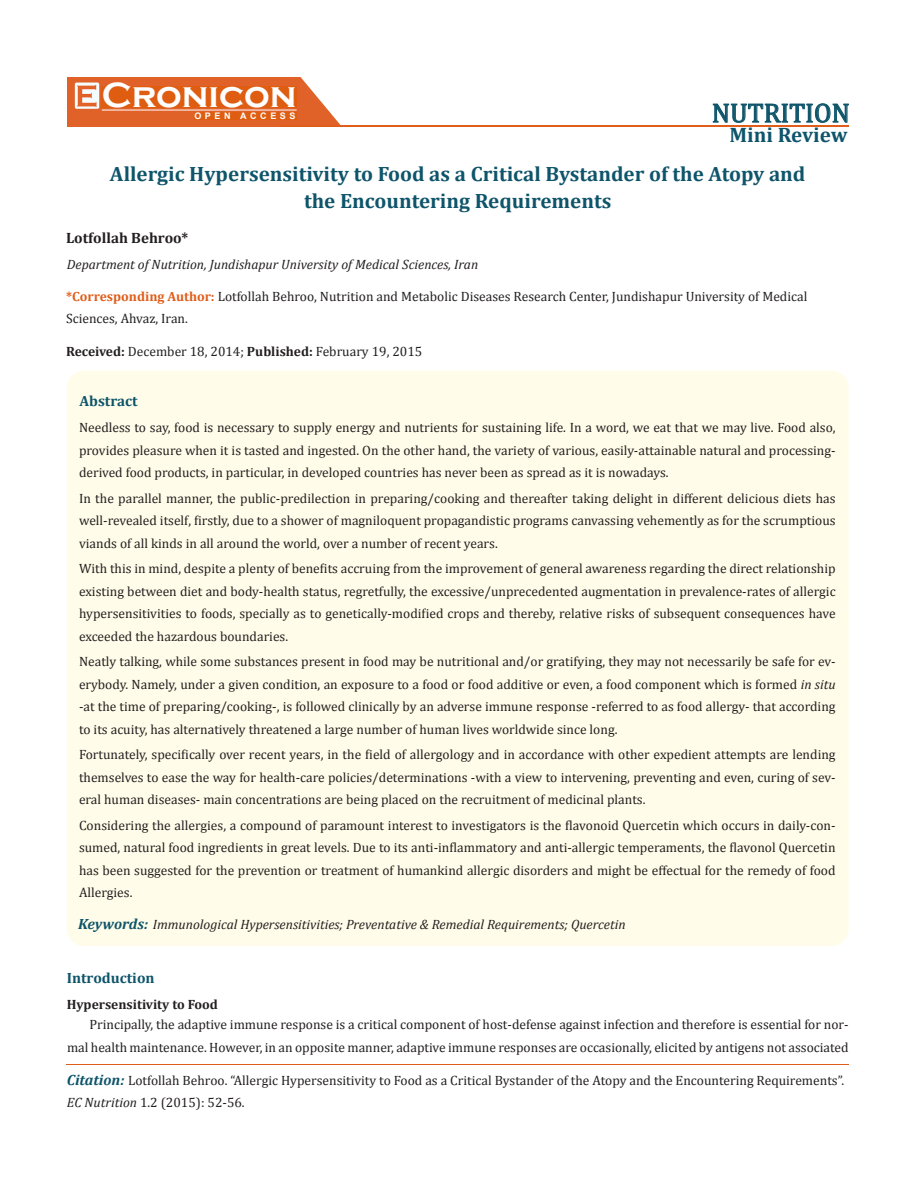
<style>
.page{position:relative;width:917px;height:1190px;background:#fff}
.page>*{position:absolute;margin:0;border:0;box-sizing:border-box;transform-origin:0 0}
.t1{font:700 36px "Copperplate Gothic";color:#fff}
.t2{font:27px "Cambria";color:#0e546a}
.t3{font:700 21px "Cambria";color:#0e546a}
.t4{font:700 20.85px "Cambria";color:#0e546a}
.t5{font:700 15px "Cambria";color:#231f20}
.t6{font:700 14.85px "Cambria";color:#0e546a}
.t7{font:13.5px/22.5px "Cambria";color:#231f20;text-align:justify}
.t8{font:italic 13.5px "Cambria";color:#231f20}
.t9{font:700 13.5px "Cambria";color:#231f20}
.t10{font:700 9px "Arial";letter-spacing:.4em;color:#fff}
.s1{font-weight:700;font-size:13.35px;color:#e05d1a}
.s2{font-weight:700}
.s3{font-style:italic}
.s4{font-weight:700;font-size:14.85px;color:#0e546a}
.s5{font-weight:700;font-style:italic;font-size:14.85px;color:#0e546a}
</style>
<div class="page">
<div style="left:67px;top:77px;width:290px;height:49px;background:#e06228"></div>
<svg style="left:300px;top:77px;width:57px;height:48px"></svg>
<img style="left:75px;top:82px;width:24px;height:27px">
<svg style="left:712px;top:103px;width:137px;height:20px"></svg>
<hr style="left:102px;top:110px;width:194px;height:1px;background:#fff">
<div style="left:70px;top:374px;width:775px;height:568px;background:#fffde9;border-radius:14px"></div>
<div style="left:67px;top:370px;width:781px;height:576px;border:8px solid #fffde9;border-radius:14px"></div>
<hr style="left:279px;top:125px;width:569px;height:1px;background:#e05d1a">
<hr style="left:67px;top:1064px;width:781px;height:1px;background:#e05d1a">
<div style="left:102px;top:86px;width:195px;height:22px;background:#df5d11"></div>
<div style="left:194px;top:112px;width:103px;height:8px;background:#df5d11"></div>
<p class="t1" style="left:102px;top:75px;width:196px">Cronicon</p>
<p class="t10" style="left:194px;top:110px;width:103px">OPEN ACCESS</p>
<p class="t2" style="left:711px;top:97px;width:140px">NUTRITION</p>
<p class="t3" style="left:729px;top:120px;width:120px">Mini Review</p>
<p class="t4" style="left:110px;top:159px;width:697px">Allergic Hypersensitivity to Food as a Critical Bystander of the Atopy and</p>
<p class="t4" style="left:304px;top:186px;width:309px">the Encountering Requirements</p>
<p class="t5" style="left:66px;top:227px;width:124px">Lotfollah Behroo*</p>
<p class="t8" style="left:67px;top:254px;width:413px">Department of Nutrition, Jundishapur University of Medical Sciences, Iran</p>
<p class="t7" style="left:66px;top:285px;width:742px"><span class="s1">*Corresponding Author:</span> Lotfollah Behroo, Nutrition and Metabolic Diseases Research Center, Jundishapur University of Medical</p>
<p class="t7" style="left:66px;top:307px;width:123px">Sciences, Ahvaz, Iran.</p>
<p class="t7" style="left:66px;top:340px;width:358px"><span class="s2">Received:</span> December 18, 2014; <span class="s2">Published:</span> February 19, 2015</p>
<p class="t6" style="left:80px;top:390px;width:60px">Abstract</p>
<p class="t7" style="left:79px;top:416px;width:758px">Needless to say, food is necessary to supply energy and nutrients for sustaining life. In a word, we eat that we may live. Food also, provides pleasure when it is tasted and ingested. On the other hand, the variety of various, easily-attainable natural and processing&shy;derived food products, in particular, in developed countries has never been as spread as it is nowadays.</p>
<p class="t7" style="left:79px;top:487px;width:758px">In the parallel manner, the public-predilection in preparing/cooking and thereafter taking delight in different delicious diets has well-revealed itself, firstly, due to a shower of magniloquent propagandistic programs canvassing vehemently as for the scrumptious viands of all kinds in all around the world, over a number of recent years.</p>
<p class="t7" style="left:79px;top:557px;width:758px">With this in mind, despite a plenty of benefits accruing from the improvement of general awareness regarding the direct relationship existing between diet and body-health status, regretfully, the excessive/unprecedented augmentation in prevalence-rates of allergic hypersensitivities to foods, specially as to genetically-modified crops and thereby, relative risks of subsequent consequences have exceeded the hazardous boundaries.</p>
<p class="t7" style="left:79px;top:650px;width:758px">Neatly talking, while some substances present in food may be nutritional and/or gratifying, they may not necessarily be safe for ev&shy;erybody. Namely, under a given condition, an exposure to a food or food additive or even, a food component which is formed <span class="s3">in situ </span>-at the time of preparing/cooking-, is followed clinically by an adverse immune response -referred to as food allergy- that according to its acuity, has alternatively threatened a large number of human lives worldwide since long.</p>
<p class="t7" style="left:79px;top:743px;width:758px">Fortunately, specifically over recent years, in the field of allergology and in accordance with other expedient attempts are lending themselves to ease the way for health-care policies/determinations -with a view to intervening, preventing and even, curing of sev&shy;eral human diseases- main concentrations are being placed on the recruitment of medicinal plants.</p>
<p class="t7" style="left:79px;top:814px;width:758px">Considering the allergies, a compound of paramount interest to investigators is the flavonoid Quercetin which occurs in daily-con&shy;sumed, natural food ingredients in great levels. Due to its anti-inflammatory and anti-allergic temperaments, the flavonol Quercetin has been suggested for the prevention or treatment of humankind allergic disorders and might be effectual for the remedy of food Allergies.</p>
<p class="t8" style="left:78px;top:914px;width:549px"><span class="s4">Keywords:</span> Immunological Hypersensitivities; Preventative &amp; Remedial Requirements; Quercetin</p>
<p class="t6" style="left:67px;top:967px;width:89px">Introduction</p>
<p class="t9" style="left:67px;top:994px;width:153px">Hypersensitivity to Food</p>
<p class="t7" style="left:67px;top:1013px;width:783px;text-align:right">Principally, the adaptive immune response is a critical component of host-defense against infection and therefore is essential for nor&shy;mal health maintenance. However, in an opposite manner, adaptive immune responses are occasionally, elicited by antigens not associated</p>
<p class="t7" style="left:67px;top:1068px;width:778px"><span class="s5">Citation:</span> Lotfollah Behroo. “Allergic Hypersensitivity to Food as a Critical Bystander of the Atopy and the Encountering Requirements”.<br><span class="s3">EC Nutrition</span> 1.2 (2015): 52-56.</p>
</div>
